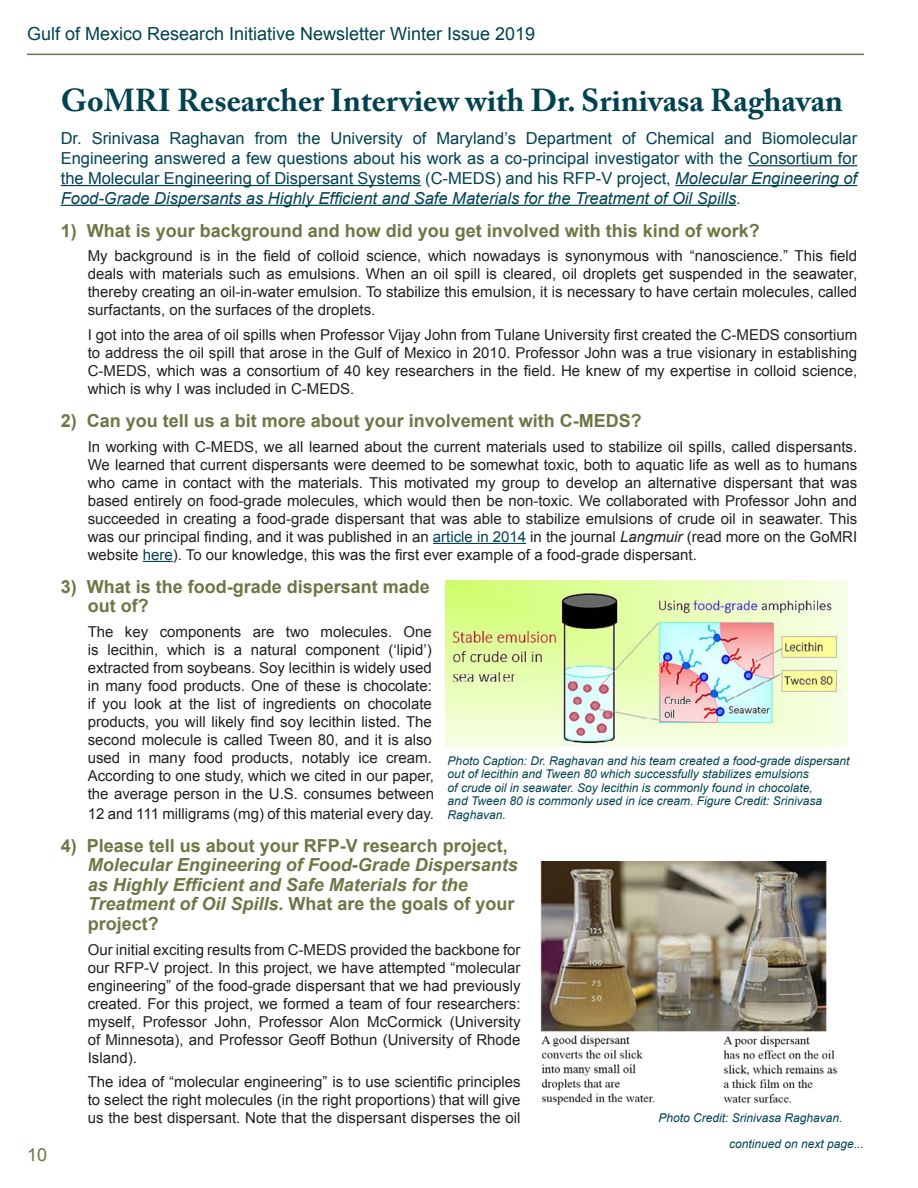
<style>
.page{position:relative;width:918px;height:1188px;background:#fff}
.page>*{position:absolute;margin:0;border:0;box-sizing:border-box;transform-origin:0 0}
.t1{font:700 31.5px "Adobe Caslon Pro";color:#004250}
._7_Questions_Questio{font:italic 700 18px/19.5px "Arial";color:#6e7645}
._7_Questions_Questio-2{font:700 18px/19.5px "Arial";color:#6e7645}
.t2{font:18px "Arial";color:#004250}
.t3{font:18px "Arial";color:#6e7645}
.t4{font:16.5px/19.8px "Arial";color:#004250;text-align:justify}
._7_Questions_Answer{font:15px/18px "Arial";color:#231f20;text-align:justify}
.Captions{font:italic 12px/13.5px "Arial";color:#004250}
.s1{font-style:italic}
.s2{color:#004250}
.s3{font-style:normal}
</style>
<div class="page">
<hr style="left:27px;top:54px;width:837px;height:1px;background:#6e7645">
<hr style="left:748px;top:165px;width:109px;height:1px;background:#004250">
<hr style="left:61px;top:185px;width:360px;height:1px;background:#004250">
<hr style="left:675px;top:185px;width:182px;height:1px;background:#004250">
<hr style="left:61px;top:205px;width:675px;height:1px;background:#004250">
<hr style="left:433px;top:543px;width:93px;height:1px;background:#004250">
<hr style="left:143px;top:561px;width:30px;height:1px;background:#004250">
<img style="left:446px;top:580px;width:401px;height:167px">
<img style="left:540px;top:861px;width:298px;height:244px">
<p class="t2" style="left:27px;top:22px;width:510px">Gulf of Mexico Research Initiative Newsletter Winter Issue 2019</p>
<p class="t3" style="left:27px;top:1143px;width:22px">10</p>
<p class="t1" style="left:61px;top:82px;width:784px">GoMRI Researcher Interview with Dr. Srinivasa Raghavan</p>
<p class="t4" style="left:61px;top:129px;width:798px">Dr. Srinivasa Raghavan from the University of Maryland’s Department of Chemical and Biomolecular Engineering answered a few questions about his work as a co-principal investigator with the Consortium for the Molecular Engineering of Dispersant Systems (C-MEDS) and his RFP-V project, <span class="s1">Molecular Engineering of Food-Grade Dispersants as Highly Efficient and Safe Materials for the Treatment of Oil Spills</span>.</p>
<p class="_7_Questions_Questio-2" style="left:61px;top:221px;width:701px">1) What is your background and how did you get involved with this kind of work?</p>
<p class="_7_Questions_Answer" style="left:88px;top:247px;width:771px">My background is in the field of colloid science, which nowadays is synonymous with “nanoscience.” This field deals with materials such as emulsions. When an oil spill is cleared, oil droplets get suspended in the seawater, thereby creating an oil-in-water emulsion. To stabilize this emulsion, it is necessary to have certain molecules, called surfactants, on the surfaces of the droplets.</p>
<p class="_7_Questions_Answer" style="left:88px;top:326px;width:771px">I got into the area of oil spills when Professor Vijay John from Tulane University first created the C-MEDS consortium to address the oil spill that arose in the Gulf of Mexico in 2010. Professor John was a true visionary in establishing C-MEDS, which was a consortium of 40 key researchers in the field. He knew of my expertise in colloid science, which is why I was included in C-MEDS.</p>
<p class="_7_Questions_Questio-2" style="left:61px;top:412px;width:583px">2) Can you tell us a bit more about your involvement with C-MEDS?</p>
<p class="_7_Questions_Answer" style="left:88px;top:438px;width:771px">In working with C-MEDS, we all learned about the current materials used to stabilize oil spills, called dispersants.<br>We learned that current dispersants were deemed to be somewhat toxic, both to aquatic life as well as to humans who came in contact with the materials. This motivated my group to develop an alternative dispersant that was based entirely on food-grade molecules, which would then be non-toxic. We collaborated with Professor John and succeeded in creating a food-grade dispersant that was able to stabilize emulsions of crude oil in seawater. This was our principal finding, and it was published in an <span class="s2">article in 2014</span> in the journal <span class="s1">Langmuir</span> (read more on the GoMRI website <span class="s2">here</span>). To our knowledge, this was the first ever example of a food-grade dispersant.</p>
<p class="_7_Questions_Questio-2" style="left:88px;top:577px;width:344px;text-indent:-27px">3) What is the food-grade dispersant made out of?</p>
<p class="_7_Questions_Answer" style="left:88px;top:623px;width:348px;text-align:left">The key components are two molecules. One is lecithin, which is a natural component (‘lipid’) extracted from soybeans. Soy lecithin is widely used in many food products. One of these is chocolate: if you look at the list of ingredients on chocolate products, you will likely find soy lecithin listed. The second molecule is called Tween 80, and it is also used in many food products, notably ice cream.<br>According to one study, which we cited in our paper, the average person in the U.S. consumes between</p>
<p class="_7_Questions_Answer" style="left:88px;top:805px;width:348px">12 and 111 milligrams (mg) of this material every day.</p>
<p class="_7_Questions_Questio" style="left:88px;top:836px;width:432px;text-indent:-27px"><span class="s3">4) Please tell us about your RFP-V research project, </span>Molecular Engineering of Food-Grade Dispersants as Highly Efficient and Safe Materials for the Treatment of Oil Spills<span class="s3">. What are the goals of your project?</span></p>
<p class="_7_Questions_Answer" style="left:88px;top:941px;width:434px">Our initial exciting results from C-MEDS provided the backbone for our RFP-V project. In this project, we have attempted “molecular engineering” of the food-grade dispersant that we had previously created. For this project, we formed a team of four researchers: myself, Professor John, Professor Alon McCormick (University of Minnesota), and Professor Geoff Bothun (University of Rhode Island).</p>
<p class="_7_Questions_Answer" style="left:88px;top:1073px;width:434px">The idea of “molecular engineering” is to use scientific principles to select the right molecules (in the right proportions) that will give us the best dispersant. Note that the dispersant disperses the oil</p>
<p class="Captions" style="left:448px;top:754px;width:403px">Photo Caption: Dr. Raghavan and his team created a food-grade dispersant out of lecithin and Tween 80 which successfully stabilizes emulsions<br>of crude oil in seawater. Soy lecithin is commonly found in chocolate,<br>and Tween 80 is commonly used in ice cream. Figure Credit: Srinivasa Raghavan.</p>
<p class="Captions" style="left:659px;top:1112px;width:186px">Photo Credit: Srinivasa Raghavan.</p>
<p class="Captions" style="left:729px;top:1137px;width:136px">continued on next page...</p>
</div>
